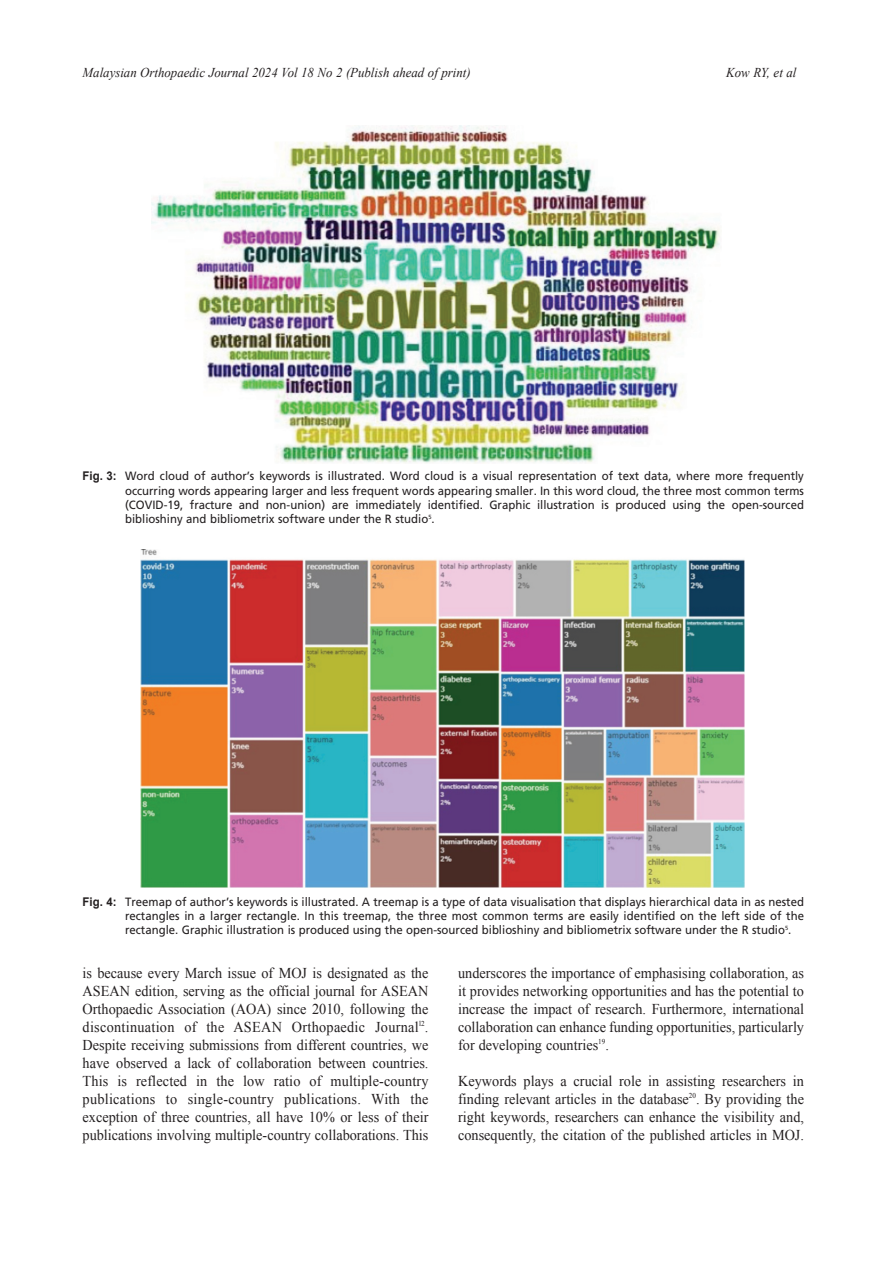
<style>
.page{position:relative;width:890px;height:1262px;background:#fff}
.page>*{position:absolute;margin:0;border:0;box-sizing:border-box;transform-origin:0 0}
.t1{font:15px/18px "Times New Roman";color:#231f20;text-align:justify;scale:.95 1}
.t2{font:italic 13.5px "Times New Roman";color:#231f20;scale:.95 1}
.t3{font:12px/14.4px "Frutiger LT Std";color:#231f20;text-align:justify;scale:.95 1}
.s1{font-family:"Arial";font-weight:700}
</style>
<div class="page">
<img style="left:152px;top:126px;width:568px;height:337px">
<img style="left:140px;top:550px;width:604px;height:337px">
<p class="t2" style="left:83px;top:65px;width:410px">Malaysian Orthopaedic Journal 2024 Vol 18 No 2 (Publish ahead of print)</p>
<p class="t2" style="left:726px;top:65px;width:75px">Kow RY, et al</p>
<p class="t3" style="left:125px;top:470px;width:716px;text-indent:-43px"><span class="s1">Fig. 3:</span> Word cloud of author’s keywords is illustrated. Word cloud is a visual representation of text data, where more frequently occurring words appearing larger and less frequent words appearing smaller. In this word cloud, the three most common terms (COVID-19, fracture and non-union) are immediately identified. Graphic illustration is produced using the open-sourced biblioshiny and bibliometrix software under the R studio<sup>5</sup>.</p>
<p class="t3" style="left:125px;top:895px;width:716px;text-indent:-43px"><span class="s1">Fig. 4:</span> Treemap of author’s keywords is illustrated. A treemap is a type of data visualisation that displays hierarchical data in as nested rectangles in a larger rectangle. In this treemap, the three most common terms are easily identified on the left side of the rectangle. Graphic illustration is produced using the open-sourced biblioshiny and bibliometrix software under the R studio<sup>5</sup>.</p>
<p class="t1" style="left:83px;top:963px;width:365px">is because every March issue of MOJ is designated as the ASEAN edition, serving as the official journal for ASEAN Orthopaedic Association (AOA) since 2010, following the discontinuation of the ASEAN Orthopaedic Journal<sup>l2</sup>.<br>Despite receiving submissions from different countries, we have observed a lack of collaboration between countries.<br>This is reflected in the low ratio of multiple-country publications to single-country publications. With the exception of three countries, all have 10% or less of their publications involving multiple-country collaborations. This</p>
<p class="t1" style="left:458px;top:963px;width:365px">underscores the importance of emphasising collaboration, as it provides networking opportunities and has the potential to increase the impact of research. Furthermore, international collaboration can enhance funding opportunities, particularly for developing countries<sup>19</sup>.</p>
<p class="t1" style="left:458px;top:1071px;width:365px">Keywords plays a crucial role in assisting researchers in finding relevant articles in the database<sup>20</sup>. By providing the right keywords, researchers can enhance the visibility and, consequently, the citation of the published articles in MOJ.</p>
</div>
